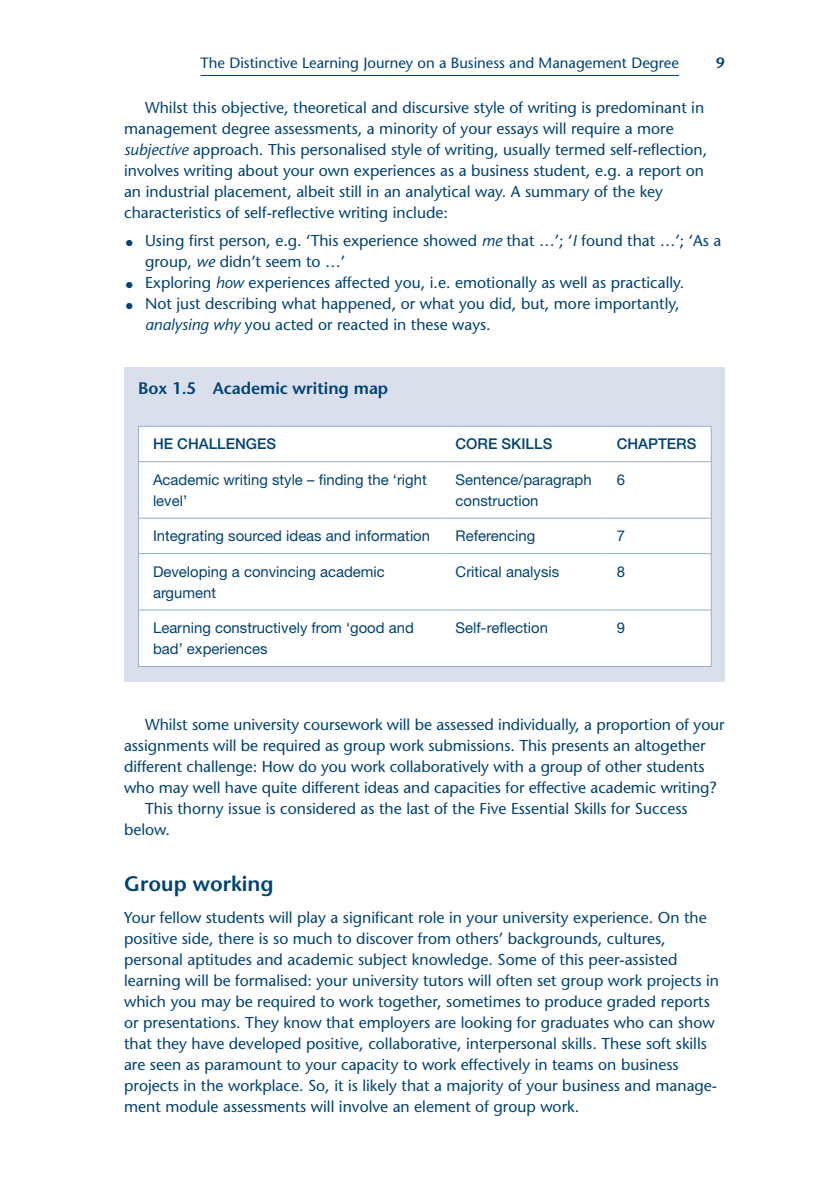
<style>
.page{position:relative;width:834px;height:1191px;background:#fff}
.page>*{position:absolute;margin:0;border:0;box-sizing:border-box;transform-origin:0 0}
.t1{font:600 21px "Stone Sans Std";color:#004271}
.t2{font:600 16.62px "Stone Sans Std";color:#004271}
.t3{font:500 15.75px/21px "Stone Sans Std";color:#004271}
.t4{font:14.88px/21px "Helvetica Neue LT Std";color:#004271}
.t5{font:500 14.88px "Stone Sans Std";color:#004271}
.t6{font:500 14.88px "Helvetica Neue LT Std";color:#004271}
.t7{font:600 14.88px "Stone Sans Std";color:#004271}
.s1{font-style:italic}
</style>
<div class="page">
<hr style="left:200px;top:75px;width:479px;height:1px;background:#004271">
<div style="left:124px;top:367px;width:600px;height:315px;background:#d9dfeb"></div>
<div style="left:139px;top:427px;width:571px;height:34px;background:#fff"></div>
<div style="left:139px;top:462px;width:571px;height:204px;background:#fff"></div>
<hr style="left:138px;top:426px;width:303px;height:1px;background:#9bacc7">
<hr style="left:138px;top:427px;width:1px;height:35px;background:#9bacc7">
<hr style="left:441px;top:426px;width:161px;height:1px;background:#9bacc7">
<hr style="left:602px;top:426px;width:109px;height:1px;background:#9bacc7">
<hr style="left:710px;top:427px;width:1px;height:35px;background:#9bacc7">
<hr style="left:138px;top:462px;width:1px;height:56px;background:#9bacc7">
<hr style="left:710px;top:462px;width:1px;height:56px;background:#9bacc7">
<hr style="left:138px;top:518px;width:303px;height:1px;background:#9bacc7">
<hr style="left:138px;top:518px;width:1px;height:35px;background:#9bacc7">
<hr style="left:441px;top:518px;width:161px;height:1px;background:#9bacc7">
<hr style="left:602px;top:518px;width:109px;height:1px;background:#9bacc7">
<hr style="left:710px;top:518px;width:1px;height:35px;background:#9bacc7">
<hr style="left:138px;top:553px;width:303px;height:1px;background:#9bacc7">
<hr style="left:138px;top:554px;width:1px;height:55px;background:#9bacc7">
<hr style="left:441px;top:553px;width:161px;height:1px;background:#9bacc7">
<hr style="left:602px;top:553px;width:109px;height:1px;background:#9bacc7">
<hr style="left:710px;top:554px;width:1px;height:55px;background:#9bacc7">
<hr style="left:138px;top:609px;width:303px;height:1px;background:#9bacc7">
<hr style="left:138px;top:610px;width:1px;height:56px;background:#9bacc7">
<hr style="left:441px;top:609px;width:161px;height:1px;background:#9bacc7">
<hr style="left:602px;top:609px;width:109px;height:1px;background:#9bacc7">
<hr style="left:710px;top:610px;width:1px;height:56px;background:#9bacc7">
<hr style="left:138px;top:666px;width:303px;height:1px;background:#9bacc7">
<hr style="left:441px;top:666px;width:161px;height:1px;background:#9bacc7">
<hr style="left:602px;top:666px;width:109px;height:1px;background:#9bacc7">
<hr style="left:139px;top:461px;width:302px;height:1px;background:#9bacc7">
<hr style="left:441px;top:461px;width:161px;height:1px;background:#9bacc7">
<hr style="left:602px;top:461px;width:108px;height:1px;background:#9bacc7">
<p class="t5" style="left:200px;top:54px;width:480px">The Distinctive Learning Journey on a Business and Management Degree</p>
<p class="t7" style="left:716px;top:54px;width:10px">9</p>
<p class="t3" style="left:124px;top:97px;width:584px;text-indent:21px">Whilst this objective, theoretical and discursive style of writing is predominant in management degree assessments, a minority of your essays will require a more <span class="s1">subjective</span> approach. This personalised style of writing, usually termed self-reflection, involves writing about your own experiences as a business student, e.g. a report on an industrial placement, albeit still in an analytical way. A summary of the key characteristics of self-reflective writing include:</p>
<p class="t3" style="left:145px;top:230px;width:577px;text-indent:-21px">• Using first person, e.g. ‘This experience showed <span class="s1">me</span> that …’; ‘<span class="s1">I</span> found that …’; ‘As a group, <span class="s1">we</span> didn’t seem to …’</p>
<p class="t3" style="left:124px;top:272px;width:561px">• Exploring <span class="s1">how</span> experiences affected you, i.e. emotionally as well as practically.</p>
<p class="t3" style="left:145px;top:293px;width:536px;text-indent:-21px">• Not just describing what happened, or what you did, but, more importantly, <span class="s1">analysing why</span> you acted or reacted in these ways.</p>
<p class="t2" style="left:138px;top:378px;width:252px">Box 1.5 Academic writing map</p>
<p class="t6" style="left:153px;top:435px;width:125px">HE CHALLENGES</p>
<p class="t6" style="left:455px;top:435px;width:98px">CORE SKILLS</p>
<p class="t6" style="left:616px;top:435px;width:81px">CHAPTERS</p>
<p class="t4" style="left:153px;top:469px;width:275px">Academic writing style – finding the ‘right level’</p>
<p class="t4" style="left:455px;top:469px;width:138px">Sentence/paragraph construction</p>
<p class="t4" style="left:616px;top:469px;width:10px">6</p>
<p class="t4" style="left:153px;top:525px;width:278px">Integrating sourced ideas and information</p>
<p class="t4" style="left:455px;top:525px;width:81px">Referencing</p>
<p class="t4" style="left:616px;top:525px;width:10px">7</p>
<p class="t4" style="left:153px;top:560px;width:233px">Developing a convincing academic argument</p>
<p class="t4" style="left:455px;top:560px;width:105px">Critical analysis</p>
<p class="t4" style="left:616px;top:560px;width:10px">8</p>
<p class="t4" style="left:153px;top:617px;width:262px">Learning constructively from ‘good and bad’ experiences</p>
<p class="t4" style="left:455px;top:617px;width:94px">Self-reflection</p>
<p class="t4" style="left:616px;top:617px;width:10px">9</p>
<p class="t3" style="left:145px;top:714px;width:581px">Whilst some university coursework will be assessed individually, a proportion of your</p>
<p class="t3" style="left:124px;top:735px;width:583px">assignments will be required as group work submissions. This presents an altogether</p>
<p class="t3" style="left:124px;top:756px;width:582px">different challenge: How do you work collaboratively with a group of other students</p>
<p class="t3" style="left:124px;top:777px;width:594px">who may well have quite different ideas and capacities for effective academic writing?</p>
<p class="t3" style="left:145px;top:798px;width:544px">This thorny issue is considered as the last of the Five Essential Skills for Success</p>
<p class="t3" style="left:124px;top:819px;width:47px">below.</p>
<h1 class="t1" style="left:124px;top:871px;width:151px">Group working</h1>
<p class="t3" style="left:124px;top:907px;width:596px">Your fellow students will play a significant role in your university experience. On the positive side, there is so much to discover from others’ backgrounds, cultures, personal aptitudes and academic subject knowledge. Some of this peer-assisted learning will be formalised: your university tutors will often set group work projects in which you may be required to work together, sometimes to produce graded reports or presentations. They know that employers are looking for graduates who can show that they have developed positive, collaborative, interpersonal skills. These soft skills are seen as paramount to your capacity to work effectively in teams on business projects in the workplace. So, it is likely that a majority of your business and manage&shy;ment module assessments will involve an element of group work.</p>
</div>
